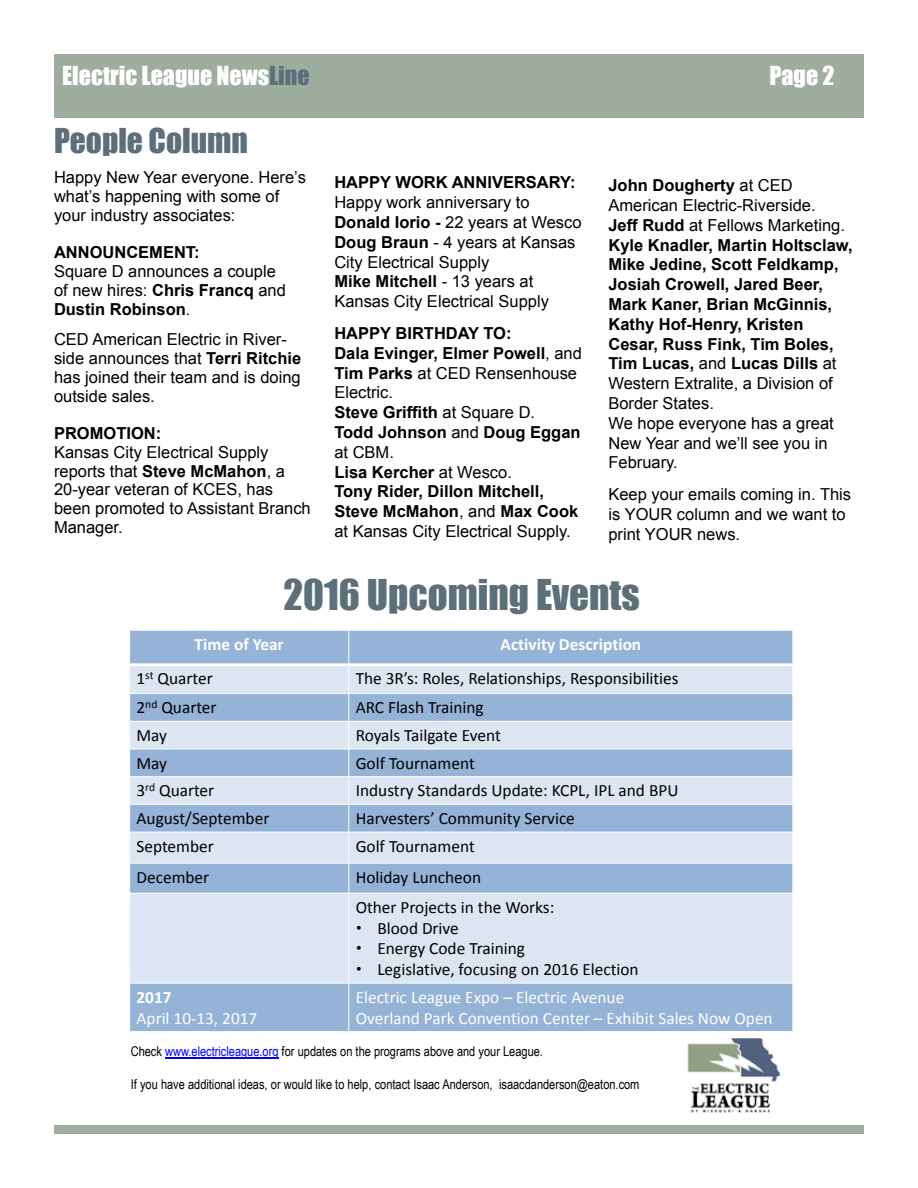
<style>
.page{position:relative;width:918px;height:1188px;background:#fff}
.page>*{position:absolute;margin:0;border:0;box-sizing:border-box;transform-origin:0 0}
.t1{font:39px "Impact";color:#5c6f7b}
.t2{font:31.5px "Impact";color:#5c6f7b}
.t3{font:24px "Impact";color:#fff}
.t4{font:17.25px/30px "Calibri";color:#000}
.t5{font:17.25px/20.7px "Calibri";color:#fff}
.t6{font:700 17.25px "Calibri";color:#fff}
.t7{font:700 16.5px/19.8px "Arial";color:#000}
.t8{font:16.5px/18.8px "Arial";color:#000}
.t9{font:13.5px "Arial Narrow";letter-spacing:-.005em;color:#000}
.s1{color:#5c6f7b}
.s2{font-weight:700}
.s3{font-weight:400}
.s4{font-family:"Helvetica"}
.s5{color:#00f}
</style>
<div class="page">
<div style="left:54px;top:54px;width:810px;height:63px;background:#9fad9f"></div>
<div style="left:54px;top:1125px;width:810px;height:9px;background:#9fad9f"></div>
<div style="left:130px;top:630px;width:219px;height:35px;background:#95b3d7"></div>
<div style="left:349px;top:630px;width:444px;height:35px;background:#95b3d7"></div>
<div style="left:130px;top:665px;width:219px;height:29px;background:#dce6f2"></div>
<div style="left:349px;top:665px;width:444px;height:29px;background:#dce6f2"></div>
<div style="left:130px;top:694px;width:219px;height:27px;background:#95b3d7"></div>
<div style="left:349px;top:694px;width:444px;height:27px;background:#95b3d7"></div>
<div style="left:130px;top:721px;width:219px;height:28px;background:#dce6f2"></div>
<div style="left:349px;top:721px;width:444px;height:28px;background:#dce6f2"></div>
<div style="left:130px;top:749px;width:219px;height:28px;background:#95b3d7"></div>
<div style="left:349px;top:749px;width:444px;height:28px;background:#95b3d7"></div>
<div style="left:130px;top:777px;width:219px;height:27px;background:#dce6f2"></div>
<div style="left:349px;top:777px;width:444px;height:27px;background:#dce6f2"></div>
<div style="left:130px;top:804px;width:219px;height:28px;background:#95b3d7"></div>
<div style="left:349px;top:804px;width:444px;height:28px;background:#95b3d7"></div>
<div style="left:130px;top:832px;width:219px;height:31px;background:#dce6f2"></div>
<div style="left:349px;top:832px;width:444px;height:31px;background:#dce6f2"></div>
<div style="left:130px;top:863px;width:219px;height:30px;background:#95b3d7"></div>
<div style="left:349px;top:863px;width:444px;height:30px;background:#95b3d7"></div>
<div style="left:130px;top:893px;width:219px;height:90px;background:#dce6f2"></div>
<div style="left:349px;top:893px;width:444px;height:90px;background:#dce6f2"></div>
<div style="left:130px;top:983px;width:219px;height:49px;background:#95b3d7"></div>
<div style="left:349px;top:983px;width:444px;height:49px;background:#95b3d7"></div>
<hr style="left:348px;top:630px;width:1px;height:402px;background:#fff">
<hr style="left:129px;top:663px;width:664px;height:3px;background:#fff">
<hr style="left:129px;top:693px;width:664px;height:1px;background:#fff">
<hr style="left:129px;top:721px;width:664px;height:1px;background:#fff">
<hr style="left:129px;top:749px;width:664px;height:1px;background:#fff">
<hr style="left:129px;top:776px;width:664px;height:1px;background:#fff">
<hr style="left:129px;top:804px;width:664px;height:1px;background:#fff">
<hr style="left:129px;top:832px;width:664px;height:1px;background:#fff">
<hr style="left:129px;top:863px;width:664px;height:1px;background:#fff">
<hr style="left:129px;top:893px;width:664px;height:1px;background:#fff">
<hr style="left:129px;top:983px;width:664px;height:1px;background:#fff">
<hr style="left:792px;top:630px;width:1px;height:402px;background:#fff">
<hr style="left:129px;top:630px;width:664px;height:1px;background:#fff">
<hr style="left:129px;top:1031px;width:664px;height:1px;background:#fff">
<img style="left:687px;top:1038px;width:94px;height:75px">
<hr style="left:165px;top:1058px;width:114px;height:1px;background:#00f">
<h3 class="t3" style="left:62px;top:57px;width:249px">Electric League News<span class="s1">Line</span></h3>
<h3 class="t3" style="left:769px;top:57px;width:67px">Page 2</h3>
<h2 class="t2" style="left:54px;top:116px;width:196px">People Column</h2>
<p class="t8" style="left:54px;top:168px;width:253px">Happy New Year everyone. Here’s what’s happening with some of your industry associates:</p>
<p class="t7" style="left:54px;top:243px;width:147px">ANNOUNCEMENT:</p>
<p class="t8" style="left:54px;top:262px;width:234px">Square D announces a couple of new hires: <span class="s2">Chris Francq</span> and<br><span class="s2">Dustin Robinson</span>.</p>
<p class="t8" style="left:54px;top:330px;width:249px">CED American Electric in River&shy;side announces that <span class="s2">Terri Ritchie </span>has joined their team and is doing outside sales.</p>
<p class="t7" style="left:54px;top:424px;width:109px">PROMOTION:</p>
<p class="t8" style="left:54px;top:443px;width:258px">Kansas City Electrical Supply reports that <span class="s2">Steve McMahon</span>, a<br>20-year veteran of KCES, has been promoted to Assistant Branch<br>Manager.</p>
<p class="t7" style="left:334px;top:173px;width:243px">HAPPY WORK ANNIVERSARY:</p>
<p class="t8" style="left:334px;top:193px;width:249px;line-height:19.8px">Happy work anniversary to<br><span class="s2">Donald Iorio -</span> 22 years at Wesco<br><span class="s2">Doug Braun</span> - 4 years at Kansas<br>City Electrical Supply<br><span class="s2">Mike Mitchell</span> - 13 years at<br>Kansas City Electrical Supply</p>
<p class="t7" style="left:334px;top:324px;width:249px">HAPPY BIRTHDAY TO:<br>Dala Evinger, Elmer Powell<span class="s3">, and<br></span>Tim Parks <span class="s3">at CED Rensenhouse<br>Electric.<br></span>Steve Griffith <span class="s3">at Square D.<br></span>Todd Johnson <span class="s3">and</span> Doug Eggan <span class="s3">at CBM.<br></span>Lisa Kercher <span class="s3">at Wesco.<br></span>Tony Rider, Dillon Mitchell,<br>Steve McMahon<span class="s3">, and</span> Max Cook <span class="s3">at Kansas City Electrical Supply.</span></p>
<p class="t7" style="left:608px;top:176px;width:246px">John Dougherty <span class="s3">at CED<br>American Electric-Riverside.<br></span>Jeff Rudd <span class="s3">at Fellows Marketing.<br></span>Kyle Knadler, Martin Holtsclaw,<br>Mike Jedine, Scott Feldkamp,<br>Josiah Crowell, Jared Beer,<br>Mark Kaner, Brian McGinnis,<br>Kathy Hof-Henry, Kristen<br>Cesar, Russ Fink, Tim Boles,<br>Tim Lucas, <span class="s3">and</span> Lucas Dills <span class="s3">at<br>Western Extralite, a Division of<br>Border States.<br>We hope everyone has a great<br>New Year and we’ll see you in<br>February.</span></p>
<p class="t8" style="left:608px;top:485px;width:244px;line-height:19.8px">Keep your emails coming in. This is YOUR column and we want to print YOUR news.</p>
<h1 class="t1" style="left:284px;top:565px;width:358px">2016 Upcoming Events</h1>
<p class="t6" style="left:195px;top:633px;width:91px">Time of Year</p>
<p class="t6" style="left:501px;top:633px;width:142px">Activity Description</p>
<p class="t4" style="left:137px;top:664px;width:78px">1<sup>st</sup> Quarter</p>
<p class="t4" style="left:356px;top:664px;width:324px">The 3R’s: Roles, Relationships, Responsibilities</p>
<p class="t4" style="left:137px;top:693px;width:82px">2<sup>nd</sup> Quarter</p>
<p class="t4" style="left:356px;top:693px;width:130px">ARC Flash Training</p>
<p class="t4" style="left:137px;top:720px;width:32px">May</p>
<p class="t4" style="left:356px;top:720px;width:147px">Royals Tailgate Event</p>
<p class="t4" style="left:137px;top:748px;width:32px">May</p>
<p class="t4" style="left:356px;top:748px;width:121px">Golf Tournament</p>
<p class="t4" style="left:137px;top:776px;width:79px">3<sup>rd</sup> Quarter</p>
<p class="t4" style="left:356px;top:776px;width:324px">Industry Standards Update: KCPL, IPL and BPU</p>
<p class="t4" style="left:137px;top:803px;width:134px">August/September</p>
<p class="t4" style="left:356px;top:803px;width:221px">Harvesters’ Community Service</p>
<p class="t4" style="left:137px;top:831px;width:79px">September</p>
<p class="t4" style="left:356px;top:831px;width:121px">Golf Tournament</p>
<p class="t4" style="left:137px;top:862px;width:74px">December</p>
<p class="t4" style="left:356px;top:862px;width:200px">Holiday Luncheon<br>Other Projects in the Works:</p>
<p class="t4" style="left:356px;top:913px;width:105px"><span class="s4">•</span> Blood Drive</p>
<p class="t4" style="left:356px;top:934px;width:171px"><span class="s4">•</span> Energy Code Training</p>
<p class="t4" style="left:356px;top:954px;width:284px"><span class="s4">•</span> Legislative, focusing on 2016 Election</p>
<p class="t6" style="left:137px;top:986px;width:37px">2017</p>
<p class="t5" style="left:137px;top:1007px;width:122px">April 10-13, 2017</p>
<p class="t5" style="left:356px;top:987px;width:419px">Electric League Expo – Electric Avenue<br>Overland Park Convention Center – Exhibit Sales Now Open</p>
<p class="t9" style="left:131px;top:1042px;width:414px">Check <span class="s5">www.electricleague.org</span> for updates on the programs above and your League.</p>
<p class="t9" style="left:131px;top:1074px;width:510px">If you have additional ideas, or would like to help, contact Isaac Anderson, isaacdanderson@eaton.com</p>
</div>
